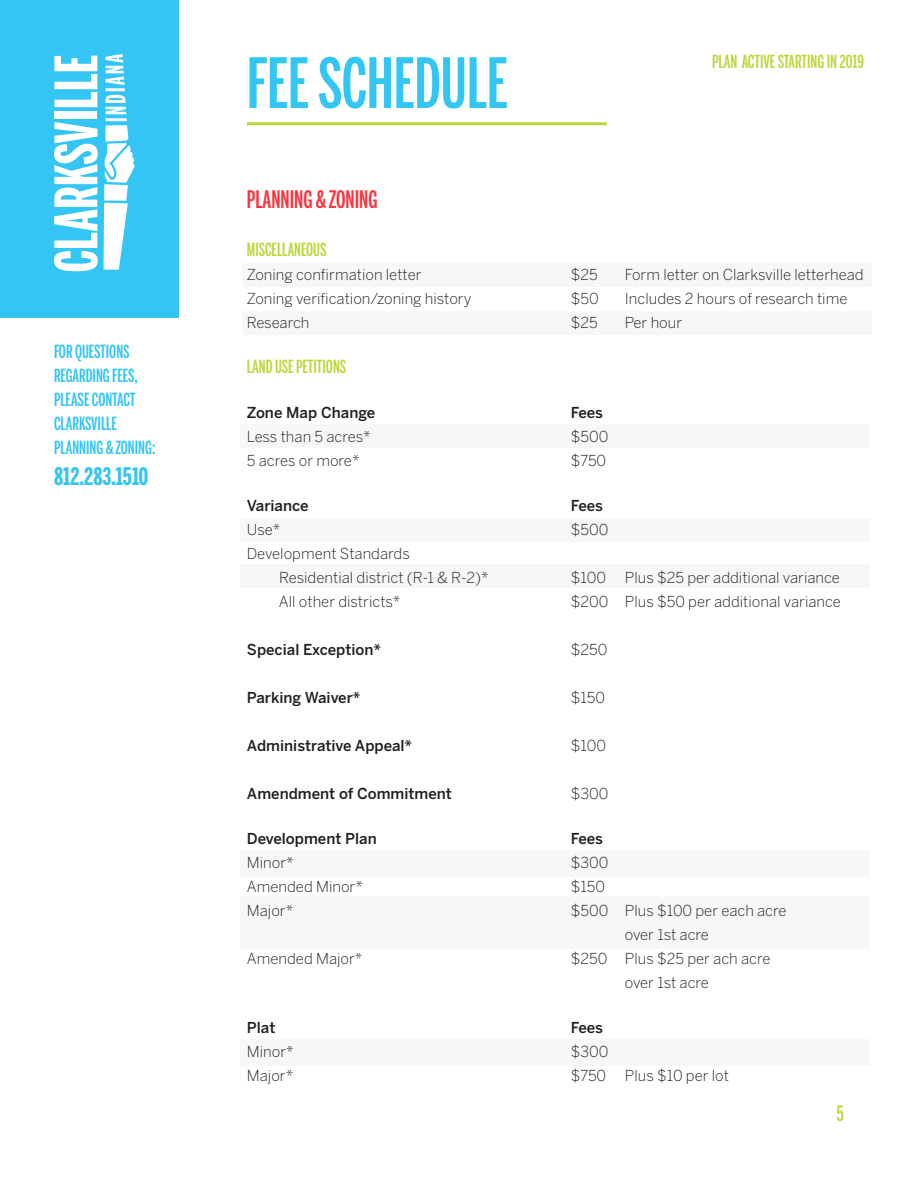
<style>
.page{position:relative;width:918px;height:1188px;background:#fff}
.page>*{position:absolute;margin:0;border:0;box-sizing:border-box;transform-origin:0 0}
.t1{font:500 68.7px "Benton Sans Extra Compressed";color:#33c5f3}
.t2{font:500 24px "Benton Sans Extra Compressed";color:#ff313c}
.t3{font:700 24px "Benton Sans Extra Compressed";color:#33c5f3}
.t4{font:500 21px "Benton Sans Extra Compressed";color:#bbd73c}
.t5{font:500 18px/24px "Benton Sans Extra Compressed";color:#33c5f3}
.t6{font:500 18px "Benton Sans Extra Compressed";color:#bbd73c}
.t7{font:300 15px "Benton Sans";color:#231f20}
.t8{font:500 15px "Benton Sans";color:#231f20}
</style>
<div class="page">
<div style="left:241px;top:922px;width:629px;height:27px;background:#f7f7f8"></div>
<div style="left:0;top:0;width:178px;height:318px;background:#33c5f3"></div>
<hr style="left:247px;top:122px;width:360px;height:3px;background:#bbd73c">
<svg style="left:54px;top:122px;width:44px;height:149px"></svg>
<div style="left:54px;top:112px;width:43px;height:7px;background:#fff"></div>
<svg style="left:54px;top:56px;width:43px;height:51px"></svg>
<svg style="left:104px;top:125px;width:31px;height:145px"></svg>
<hr style="left:106px;top:118px;width:21px;height:3px;background:#fff">
<svg style="left:106px;top:95px;width:20px;height:19px"></svg>
<hr style="left:106px;top:88px;width:19px;height:3px;background:#fff">
<svg style="left:105px;top:54px;width:20px;height:31px"></svg>
<div style="left:242px;top:264px;width:630px;height:23px;background:#f7f7f8"></div>
<div style="left:242px;top:311px;width:630px;height:24px;background:#f7f7f8"></div>
<div style="left:241px;top:424px;width:629px;height:23px;background:#f7f7f8"></div>
<div style="left:241px;top:518px;width:629px;height:23px;background:#f7f7f8"></div>
<div style="left:241px;top:564px;width:629px;height:24px;background:#f7f7f8"></div>
<div style="left:241px;top:850px;width:629px;height:27px;background:#f7f7f8"></div>
<div style="left:241px;top:896px;width:629px;height:26px;background:#f7f7f8"></div>
<div style="left:241px;top:1039px;width:629px;height:26px;background:#f7f7f8"></div>
<p class="t5" style="left:54px;top:339px;width:103px">FOR QUESTIONS<br>REGARDING FEES,<br>PLEASE CONTACT<br>CLARKSVILLE<br>PLANNING &amp; ZONING:</p>
<p class="t3" style="left:54px;top:461px;width:96px">812.283.1510</p>
<p class="t1" style="left:247px;top:41px;width:262px">FEE SCHEDULE</p>
<p class="t6" style="left:712px;top:51px;width:153px">PLAN ACTIVE STARTING IN 2019</p>
<p class="t2" style="left:247px;top:184px;width:132px">PLANNING &amp; ZONING</p>
<p class="t6" style="left:247px;top:238px;width:81px">MISCELLANEOUS</p>
<p class="t7" style="left:247px;top:266px;width:176px">Zoning confirmation letter</p>
<p class="t7" style="left:571px;top:266px;width:28px">$25</p>
<p class="t7" style="left:625px;top:266px;width:240px">Form letter on Clarksville letterhead</p>
<p class="t7" style="left:247px;top:290px;width:226px">Zoning verification/zoning history</p>
<p class="t7" style="left:571px;top:290px;width:29px">$50</p>
<p class="t7" style="left:625px;top:290px;width:224px">Includes 2 hours of research time</p>
<p class="t7" style="left:247px;top:314px;width:64px">Research</p>
<p class="t7" style="left:571px;top:314px;width:28px">$25</p>
<p class="t7" style="left:625px;top:314px;width:59px">Per hour</p>
<p class="t6" style="left:247px;top:355px;width:101px">LAND USE PETITIONS</p>
<p class="t8" style="left:247px;top:403px;width:130px">Zone Map Change</p>
<p class="t8" style="left:571px;top:403px;width:34px">Fees</p>
<p class="t7" style="left:247px;top:428px;width:125px">Less than 5 acres*</p>
<p class="t7" style="left:571px;top:428px;width:39px">$500</p>
<p class="t7" style="left:247px;top:452px;width:114px">5 acres or more*</p>
<p class="t7" style="left:571px;top:452px;width:37px">$750</p>
<p class="t8" style="left:247px;top:496px;width:63px">Variance</p>
<p class="t8" style="left:571px;top:496px;width:34px">Fees</p>
<p class="t7" style="left:247px;top:521px;width:35px">Use*</p>
<p class="t7" style="left:571px;top:521px;width:39px">$500</p>
<p class="t7" style="left:247px;top:545px;width:164px">Development Standards</p>
<p class="t7" style="left:279px;top:569px;width:211px">Residential district (R-1 &amp; R-2)*</p>
<p class="t7" style="left:571px;top:569px;width:37px">$100</p>
<p class="t7" style="left:625px;top:569px;width:217px">Plus $25 per additional variance</p>
<p class="t7" style="left:279px;top:593px;width:123px">All other districts*</p>
<p class="t7" style="left:571px;top:593px;width:272px">$200 Plus $50 per additional variance</p>
<p class="t8" style="left:247px;top:640px;width:136px">Special Exception*</p>
<p class="t7" style="left:571px;top:641px;width:38px">$250</p>
<p class="t8" style="left:247px;top:688px;width:115px">Parking Waiver*</p>
<p class="t7" style="left:571px;top:689px;width:36px">$150</p>
<p class="t8" style="left:247px;top:736px;width:167px">Administrative Appeal*</p>
<p class="t7" style="left:571px;top:737px;width:37px">$100</p>
<p class="t8" style="left:247px;top:784px;width:207px">Amendment of Commitment</p>
<p class="t7" style="left:571px;top:785px;width:39px">$300</p>
<p class="t8" style="left:247px;top:829px;width:131px">Development Plan</p>
<p class="t8" style="left:571px;top:829px;width:34px">Fees</p>
<p class="t7" style="left:247px;top:854px;width:48px">Minor*</p>
<p class="t7" style="left:571px;top:854px;width:39px">$300</p>
<p class="t7" style="left:247px;top:878px;width:118px">Amended Minor*</p>
<p class="t7" style="left:571px;top:878px;width:36px">$150</p>
<p class="t7" style="left:247px;top:902px;width:48px">Major*</p>
<p class="t7" style="left:571px;top:902px;width:217px">$500 Plus $100 per each acre</p>
<p class="t7" style="left:625px;top:926px;width:86px">over 1st acre</p>
<p class="t7" style="left:247px;top:950px;width:117px">Amended Major*</p>
<p class="t7" style="left:571px;top:950px;width:201px">$250 Plus $25 per ach acre</p>
<p class="t7" style="left:625px;top:974px;width:86px">over 1st acre</p>
<p class="t8" style="left:247px;top:1018px;width:30px">Plat</p>
<p class="t8" style="left:571px;top:1018px;width:34px">Fees</p>
<p class="t7" style="left:247px;top:1043px;width:48px">Minor*</p>
<p class="t7" style="left:571px;top:1043px;width:39px">$300</p>
<p class="t7" style="left:247px;top:1067px;width:48px">Major*</p>
<p class="t7" style="left:571px;top:1067px;width:160px">$750 Plus $10 per lot</p>
<p class="t4" style="left:837px;top:1100px;width:9px">5</p>
</div>
